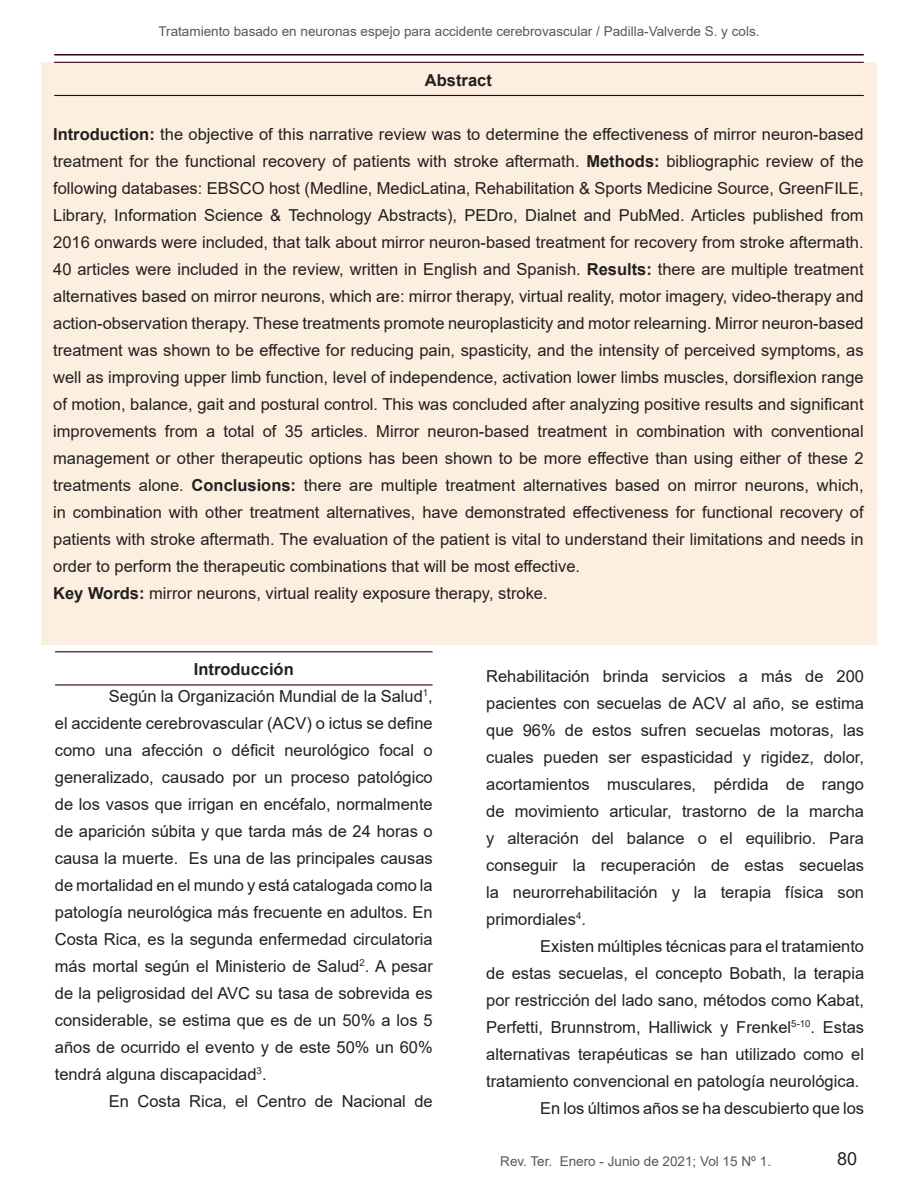
<style>
.page{position:relative;width:918px;height:1188px;background:#fff}
.page>*{position:absolute;margin:0;border:0;box-sizing:border-box;transform-origin:0 0}
.t1{font:18px "Arial";color:#231f20}
.Párrafo_con_sangría{font:16.5px/27px "Arial";color:#231f20;text-align:justify}
.Párrafo_con_sangría-2{font:700 16.5px "Arial";color:#231f20}
.t2{font:13.5px "Arial";color:#57585a}
.s1{font-weight:700}
</style>
<div class="page">
<hr style="left:55px;top:54px;width:808px;height:2px;background:#36010f">
<div style="left:41px;top:62px;width:836px;height:583px;background:#fcefe0"></div>
<hr style="left:55px;top:651px;width:377px;height:1px;background:#36010f">
<hr style="left:55px;top:684px;width:377px;height:2px;background:#36010f">
<hr style="left:55px;top:62px;width:808px;height:1px;background:#36010f">
<hr style="left:55px;top:95px;width:808px;height:1px;background:#36010f">
<p class="t2" style="left:158px;top:22px;width:603px">Tratamiento basado en neuronas espejo para accidente cerebrovascular / Padilla-Valverde S. y cols.</p>
<p class="Párrafo_con_sangría-2" style="left:425px;top:69px;width:68px">Abstract</p>
<p class="Párrafo_con_sangría" style="left:53px;top:121px;width:812px"><span class="s1">Introduction:</span> the objective of this narrative review was to determine the effectiveness of mirror neuron-based treatment for the functional recovery of patients with stroke aftermath. <span class="s1">Methods:</span> bibliographic review of the following databases: EBSCO host (Medline, MedicLatina, Rehabilitation &amp; Sports Medicine Source, GreenFILE, Library, Information Science &amp; Technology Abstracts), PEDro, Dialnet and PubMed. Articles published from 2016 onwards were included, that talk about mirror neuron-based treatment for recovery from stroke aftermath.<br>40 articles were included in the review, written in English and Spanish. <span class="s1">Results:</span> there are multiple treatment alternatives based on mirror neurons, which are: mirror therapy, virtual reality, motor imagery, video-therapy and action-observation therapy. These treatments promote neuroplasticity and motor relearning. Mirror neuron-based treatment was shown to be effective for reducing pain, spasticity, and the intensity of perceived symptoms, as well as improving upper limb function, level of independence, activation lower limbs muscles, dorsiflexion range of motion, balance, gait and postural control. This was concluded after analyzing positive results and significant improvements from a total of 35 articles. Mirror neuron-based treatment in combination with conventional management or other therapeutic options has been shown to be more effective than using either of these 2 treatments alone. <span class="s1">Conclusions:</span> there are multiple treatment alternatives based on mirror neurons, which, in combination with other treatment alternatives, have demonstrated effectiveness for functional recovery of patients with stroke aftermath. The evaluation of the patient is vital to understand their limitations and needs in order to perform the therapeutic combinations that will be most effective.</p>
<p class="Párrafo_con_sangría" style="left:53px;top:580px;width:496px"><span class="s1">Key Words:</span> mirror neurons, virtual reality exposure therapy, stroke.</p>
<p class="Párrafo_con_sangría-2" style="left:194px;top:657px;width:101px">Introducción</p>
<p class="Párrafo_con_sangría" style="left:55px;top:682px;width:380px;text-indent:54px">Según la Organización Mundial de la Salud<sup>1</sup>, el accidente cerebrovascular (ACV) o ictus se define como una afección o déficit neurológico focal o generalizado, causado por un proceso patológico de los vasos que irrigan en encéfalo, normalmente de aparición súbita y que tarda más de 24 horas o causa la muerte. Es una de las principales causas de mortalidad en el mundo y está catalogada como la patología neurológica más frecuente en adultos. En Costa Rica, es la segunda enfermedad circulatoria más mortal según el Ministerio de Salud<sup>2</sup>. A pesar de la peligrosidad del AVC su tasa de sobrevida es considerable, se estima que es de un 50% a los 5 años de ocurrido el evento y de este 50% un 60% tendrá alguna discapacidad<sup>3</sup>.</p>
<p class="Párrafo_con_sangría" style="left:109px;top:1087px;width:325px">En Costa Rica, el Centro de Nacional de</p>
<p class="Párrafo_con_sangría" style="left:486px;top:662px;width:379px">Rehabilitación brinda servicios a más de 200 pacientes con secuelas de ACV al año, se estima que 96% de estos sufren secuelas motoras, las cuales pueden ser espasticidad y rigidez, dolor, acortamientos musculares, pérdida de rango de movimiento articular, trastorno de la marcha y alteración del balance o el equilibrio. Para conseguir la recuperación de estas secuelas la neurorrehabilitación y la terapia física son primordiales<sup>4</sup>.</p>
<p class="Párrafo_con_sangría" style="left:486px;top:932px;width:380px;text-indent:54px">Existen múltiples técnicas para el tratamiento de estas secuelas, el concepto Bobath, la terapia por restricción del lado sano, métodos como Kabat, Perfetti, Brunnstrom, Halliwick y Frenkel<sup>5-10</sup>. Estas alternativas terapéuticas se han utilizado como el tratamiento convencional en patología neurológica.</p>
<p class="Párrafo_con_sangría" style="left:540px;top:1094px;width:325px">En los últimos años se ha descubierto que los</p>
<p class="t2" style="left:500px;top:1152px;width:272px">Rev. Ter. Enero - Junio de 2021; Vol 15 Nº 1.</p>
<p class="t1" style="left:837px;top:1147px;width:22px">80</p>
</div>
